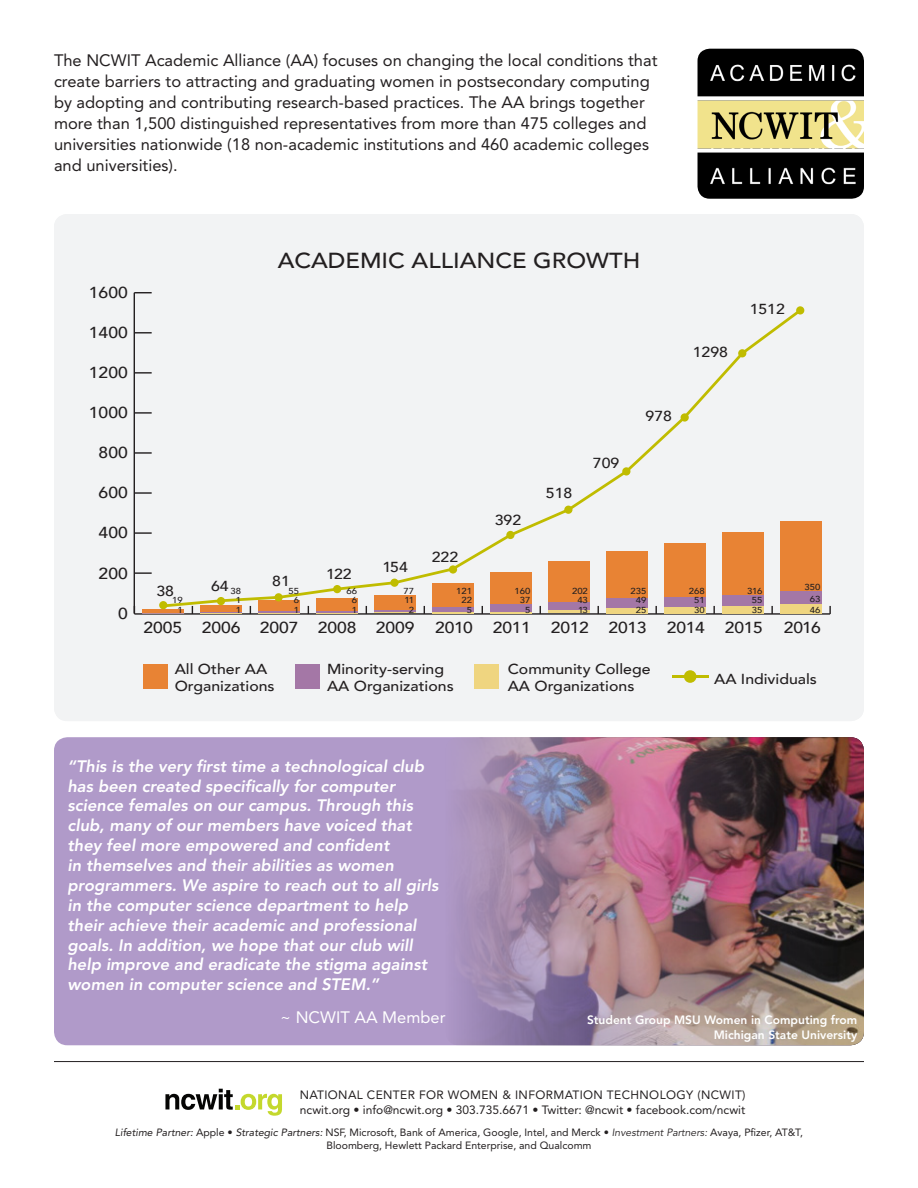
<style>
.page{position:relative;width:918px;height:1188px;background:#fff}
.page>*{position:absolute;margin:0;border:0;box-sizing:border-box;transform-origin:0 0}
.t1{font:500 21.75px "Avenir";color:#231f20;scale:1.09 1}
.t2{font:italic 800 16.5px/19.8px "Avenir LT Std";color:#fff}
.Headline{font:16.5px/21px "Avenir LT Std";color:#231f20}
.t3{font:16.5px "Avenir LT Std";color:#fff}
.t4{font:500 15.9px "Avenir";color:#231f20;scale:1.09 1}
.t5{font:500 15.9px "Avenir";letter-spacing:-.02em;color:#231f20;scale:1.09 1}
.t6{font:500 14.55px/17.4px "Avenir";color:#231f20;scale:1.09 1}
.t7{font:12px/14.4px "Avenir LT Std";color:#231f20}
.Headline-2{font:800 12px/15px "Avenir LT Std";color:#fff;text-align:right}
.t8{font:10.5px/12.6px "Avenir LT Std";color:#231f20;text-align:center}
.t9{font:500 8.7px/9.1px "Avenir";color:#231f20;text-align:justify;scale:1.09 1}
.s1{font-style:italic}
</style>
<div class="page">
<div style="left:54px;top:214px;width:810px;height:507px;background:#f2f3f4"></div>
<hr style="left:134px;top:613px;width:696px;height:2px;background:#231f20">
<svg style="left:829px;top:606px;width:2px;height:8px"></svg>
<hr style="left:134px;top:293px;width:1px;height:320px;background:#231f20">
<svg style="left:135px;top:572px;width:17px;height:2px"></svg>
<svg style="left:135px;top:532px;width:17px;height:2px"></svg>
<svg style="left:135px;top:492px;width:17px;height:2px"></svg>
<svg style="left:135px;top:452px;width:17px;height:2px"></svg>
<svg style="left:135px;top:412px;width:17px;height:2px"></svg>
<svg style="left:135px;top:372px;width:17px;height:2px"></svg>
<svg style="left:135px;top:332px;width:17px;height:1px"></svg>
<svg style="left:134px;top:292px;width:18px;height:1px"></svg>
<hr style="left:142px;top:609px;width:42px;height:4px;background:#e88334">
<div style="left:780px;top:521px;width:42px;height:70px;background:#e88334"></div>
<hr style="left:142px;top:613px;width:42px;height:1px;background:#a477a6">
<div style="left:780px;top:591px;width:42px;height:13px;background:#a477a6"></div>
<div style="left:780px;top:604px;width:42px;height:9px;background:#efd580"></div>
<svg style="left:160px;top:307px;width:644px;height:307px"></svg>
<div style="left:159px;top:601px;width:8px;height:8px;background:#c0bc00;border-radius:50%"></div>
<div style="left:217px;top:597px;width:8px;height:8px;background:#c0bc00;border-radius:50%"></div>
<div style="left:274px;top:593px;width:9px;height:8px;background:#c0bc00;border-radius:50%"></div>
<div style="left:333px;top:585px;width:8px;height:8px;background:#c0bc00;border-radius:50%"></div>
<div style="left:390px;top:579px;width:9px;height:8px;background:#c0bc00;border-radius:50%"></div>
<div style="left:449px;top:565px;width:8px;height:9px;background:#c0bc00;border-radius:50%"></div>
<div style="left:506px;top:531px;width:9px;height:8px;background:#c0bc00;border-radius:50%"></div>
<div style="left:564px;top:506px;width:9px;height:8px;background:#c0bc00;border-radius:50%"></div>
<div style="left:622px;top:467px;width:8px;height:9px;background:#c0bc00;border-radius:50%"></div>
<div style="left:681px;top:413px;width:8px;height:9px;background:#c0bc00;border-radius:50%"></div>
<div style="left:738px;top:349px;width:8px;height:8px;background:#c0bc00;border-radius:50%"></div>
<div style="left:796px;top:306px;width:8px;height:9px;background:#c0bc00;border-radius:50%"></div>
<div style="left:143px;top:665px;width:24px;height:24px;background:#e88334"></div>
<div style="left:295px;top:665px;width:25px;height:24px;background:#a477a6"></div>
<div style="left:474px;top:665px;width:25px;height:24px;background:#efd580"></div>
<hr style="left:672px;top:675px;width:37px;height:3px;background:#c0bc00">
<div style="left:684px;top:670px;width:12px;height:13px;background:#c0bc00;border-radius:50%"></div>
<img style="left:698px;top:49px;width:166px;height:150px">
<div style="left:54px;top:737px;width:810px;height:308px;background:#b09ac9;border-radius:14px"></div>
<img style="left:446px;top:737px;width:418px;height:308px">
<hr style="left:54px;top:1061px;width:810px;height:1px;background:#231f20">
<svg style="left:165px;top:1089px;width:117px;height:27px"></svg>
<p class="Headline" style="left:54px;top:50px;width:605px">The NCWIT Academic Alliance (AA) focuses on changing the local conditions that create barriers to attracting and graduating women in postsecondary computing by adopting and contributing research-based practices. The AA brings together more than 1,500 distinguished representatives from more than 475 colleges and universities nationwide (18 non-academic institutions and 460 academic colleges and universities).</p>
<p class="t4" style="left:89px;top:279px;width:37px">1600</p>
<p class="t4" style="left:89px;top:319px;width:37px">1400</p>
<p class="t4" style="left:89px;top:359px;width:37px">1200</p>
<p class="t4" style="left:89px;top:399px;width:37px">1000</p>
<p class="t4" style="left:99px;top:439px;width:28px">800</p>
<p class="t4" style="left:99px;top:479px;width:28px">600</p>
<p class="t4" style="left:99px;top:519px;width:28px">400</p>
<p class="t4" style="left:99px;top:559px;width:28px">200</p>
<p class="t4" style="left:118px;top:599px;width:10px">0</p>
<p class="t1" style="left:278px;top:242px;width:334px">ACADEMIC ALLIANCE GROWTH</p>
<p class="t6" style="left:495px;top:510px;width:26px">392</p>
<p class="t6" style="left:546px;top:484px;width:26px">518</p>
<p class="t6" style="left:593px;top:453px;width:26px">709</p>
<p class="t6" style="left:646px;top:406px;width:26px">978</p>
<p class="t6" style="left:693px;top:342px;width:34px">1298</p>
<p class="t6" style="left:750px;top:299px;width:34px">1512</p>
<p class="t6" style="left:432px;top:547px;width:26px">222</p>
<p class="t6" style="left:382px;top:558px;width:25px">154</p>
<p class="t6" style="left:326px;top:565px;width:25px">122</p>
<p class="t6" style="left:211px;top:577px;width:18px">64</p>
<p class="t6" style="left:272px;top:572px;width:18px">81</p>
<p class="t6" style="left:156px;top:581px;width:18px">38</p>
<p class="t9" style="left:172px;top:595px;width:11px;text-align:right">19<br>1</p>
<p class="t9" style="left:236px;top:586px;width:6px;text-indent:-5px">38<br>1<br>1</p>
<p class="t9" style="left:294px;top:586px;width:6px;text-indent:-5px">55<br>6<br>1</p>
<p class="t9" style="left:352px;top:586px;width:6px;text-indent:-5px">66<br>6<br>1</p>
<p class="t9" style="left:404px;top:586px;width:11px;text-align:right">77<br>11<br>2</p>
<p class="t9" style="left:456px;top:586px;width:16px;text-align:right">121<br>22<br>5</p>
<p class="t9" style="left:515px;top:586px;width:16px;text-align:right">160<br>37<br>5</p>
<p class="t9" style="left:577px;top:586px;width:11px;text-indent:-5px">202<br>43<br>13</p>
<p class="t9" style="left:636px;top:586px;width:11px;text-indent:-5px">235<br>49<br>25</p>
<p class="t9" style="left:694px;top:586px;width:11px;text-indent:-5px">268<br>51<br>30</p>
<p class="t9" style="left:747px;top:586px;width:16px;text-align:center">316<br>55<br>35</p>
<p class="t9" style="left:804px;top:580px;width:16px;line-height:12.3px;text-align:right">350<br>63</p>
<p class="t9" style="left:810px;top:604px;width:11px">46</p>
<p class="t4" style="left:144px;top:613px;width:37px">2005</p>
<p class="t6" style="left:175px;top:659px;width:93px">All Other AA<br>Organizations</p>
<p class="t4" style="left:202px;top:613px;width:197px">2006 2007 2008 2009</p>
<p class="t5" style="left:435px;top:613px;width:195px">2010 2011 2012 2013</p>
<p class="t5" style="left:667px;top:613px;width:90px">2014 2015</p>
<p class="t4" style="left:784px;top:613px;width:36px">2016</p>
<p class="t6" style="left:508px;top:659px;width:133px">Community College<br>AA Organizations</p>
<p class="t6" style="left:327px;top:659px;width:118px">Minority-serving<br>AA Organizations</p>
<p class="t6" style="left:714px;top:669px;width:96px">AA Individuals</p>
<p class="t2" style="left:68px;top:756px;width:372px">“This is the very first time a technological club has been created specifically for computer science females on our campus. Through this club, many of our members have voiced that they feel more empowered and confident<br>in themselves and their abilities as women programmers. We aspire to reach out to all girls in the computer science department to help their achieve their academic and professional goals. In addition, we hope that our club will help improve and eradicate the stigma against women in computer science and STEM.”</p>
<p class="t3" style="left:280px;top:1008px;width:167px">~ NCWIT AA Member</p>
<p class="Headline-2" style="left:587px;top:1012px;width:272px">Student Group MSU Women in Computing from<br>Michigan State University</p>
<p class="t7" style="left:300px;top:1088px;width:447px">NATIONAL CENTER FOR WOMEN &amp; INFORMATION TECHNOLOGY (NCWIT) ncwit.org • info@ncwit.org • 303.735.6671 • Twitter: @ncwit • facebook.com/ncwit</p>
<p class="t8" style="left:115px;top:1127px;width:690px"><span class="s1">Lifetime Partner:</span> Apple • <span class="s1">Strategic Partners:</span> NSF, Microsoft, Bank of America, Google, Intel, and Merck • <span class="s1">Investment Partners:</span> Avaya, Pfizer, AT&amp;T,<br>Bloomberg, Hewlett Packard Enterprise, and Qualcomm</p>
</div>
